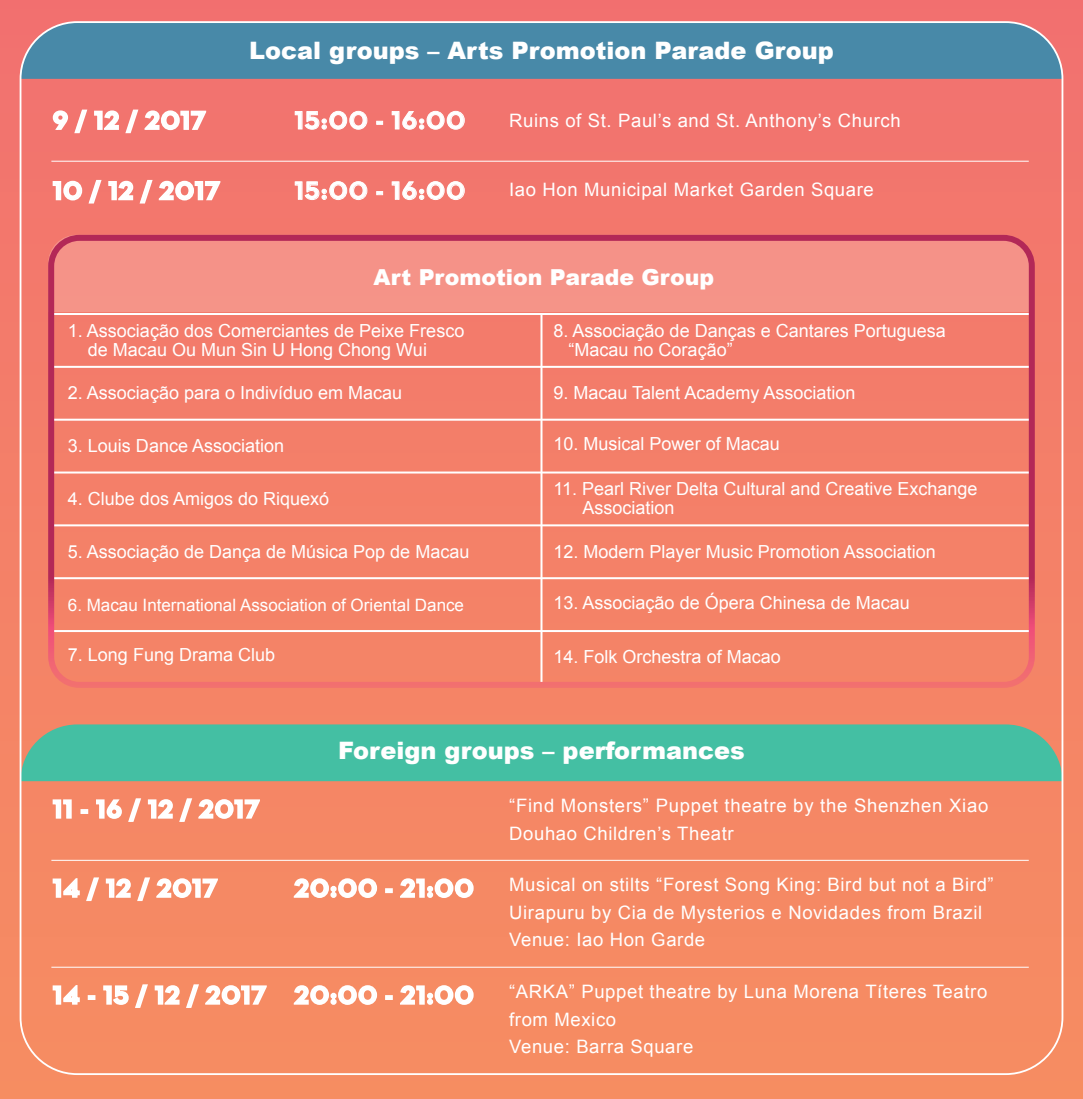
<style>
.page{position:relative;width:1083px;height:1099px;background:#fff}
.page>*{position:absolute;margin:0;border:0;box-sizing:border-box;transform-origin:0 0}
.t1{font:25.6px "Neutra Text Bold Alt";letter-spacing:.045em;color:#fff}
.t2{font:900 24px "Arial";color:#fff}
.t3{font:900 22px "Arial";color:#fff}
.t4{font:18.4px/27.8px "Arial";letter-spacing:.035em;color:#fff}
.t5{font:18px/19px "Arial";color:#fff}
.t6{font:17px "Arial";color:#fff}
</style>
<div class="page">
<div style="left:0;top:0;width:1082px;height:1098px;background:linear-gradient(to bottom,#f17473,#f69266)"></div>
<svg style="left:52px;top:983px;width:29px;height:22px"></svg>
<svg style="left:88px;top:994px;width:7px;height:5px"></svg>
<svg style="left:102px;top:983px;width:166px;height:25px"></svg>
<svg style="left:292px;top:983px;width:86px;height:22px"></svg>
<div style="left:385px;top:994px;width:8px;height:5px;border:2px solid #fff"></div>
<svg style="left:398px;top:983px;width:76px;height:22px"></svg>
<svg style="left:52px;top:109px;width:155px;height:25px"></svg>
<svg style="left:294px;top:110px;width:74px;height:20px"></svg>
<svg style="left:376px;top:121px;width:7px;height:4px"></svg>
<svg style="left:391px;top:110px;width:74px;height:20px"></svg>
<svg style="left:52px;top:179px;width:169px;height:26px"></svg>
<svg style="left:294px;top:181px;width:74px;height:19px"></svg>
<svg style="left:376px;top:191px;width:7px;height:4px"></svg>
<svg style="left:391px;top:180px;width:74px;height:20px"></svg>
<div style="left:21px;top:22px;width:1041px;height:57px;background:#4889a8"></div>
<div style="left:23px;top:724px;width:1037px;height:57px;background:#44bfa3"></div>
<svg style="left:52px;top:798px;width:21px;height:21px"></svg>
<div style="left:80px;top:808px;width:8px;height:5px;border:2px solid #fff"></div>
<svg style="left:95px;top:797px;width:166px;height:26px"></svg>
<svg style="left:52px;top:876px;width:167px;height:26px"></svg>
<svg style="left:292px;top:877px;width:86px;height:21px"></svg>
<div style="left:385px;top:887px;width:8px;height:5px;border:2px solid #fff"></div>
<svg style="left:398px;top:877px;width:76px;height:21px"></svg>
<svg style="left:48px;top:235px;width:986px;height:452px;background:#f28472"></svg>
<h2 class="t2" style="left:249px;top:33px;width:586px">Local groups – Arts Promotion Parade Group</h2>
<h1 class="t1" style="left:53px;top:104px;width:154px">9 / 12 / 2017</h1>
<h1 class="t1" style="left:294px;top:104px;width:172px">15:00 - 16:00</h1>
<p class="t4" style="left:509px;top:107px;width:393px">Ruins of St. Paul’s and St. Anthony’s Church</p>
<h1 class="t1" style="left:53px;top:175px;width:168px">10 / 12 / 2017</h1>
<h1 class="t1" style="left:294px;top:175px;width:172px">15:00 - 16:00</h1>
<p class="t4" style="left:509px;top:176px;width:366px">Iao Hon Municipal Market Garden Square</p>
<p class="t3" style="left:373px;top:261px;width:342px">Art Promotion Parade Group</p>
<p class="t5" style="left:88px;top:321px;width:378px;text-indent:-20px">1. Associação dos Comerciantes de Peixe Fresco de Macau Ou Mun Sin U Hong Chong Wui</p>
<p class="t5" style="left:68px;top:383px;width:336px">2. Associação para o Indivíduo em Macau</p>
<p class="t5" style="left:68px;top:436px;width:218px">3. Louis Dance Association</p>
<p class="t5" style="left:568px;top:321px;width:379px;text-indent:-15px">8. Associação de Danças e Cantares Portuguesa “Macau no Coração”</p>
<p class="t5" style="left:553px;top:383px;width:303px">9. Macau Talent Academy Association</p>
<p class="t5" style="left:553px;top:434px;width:228px">10. Musical Power of Macau</p>
<p class="t5" style="left:582px;top:479px;width:396px;text-indent:-29px">11. Pearl River Delta Cultural and Creative Exchange<br>Association</p>
<p class="t5" style="left:553px;top:542px;width:384px">12. Modern Player Music Promotion Association</p>
<p class="t5" style="left:553px;top:592px;width:358px">13. Associação de Ópera Chinesa de Macau</p>
<p class="t5" style="left:553px;top:646px;width:229px">14. Folk Orchestra of Macao</p>
<p class="t5" style="left:68px;top:489px;width:263px">4. Clube dos Amigos do Riquexó</p>
<p class="t5" style="left:68px;top:542px;width:403px">5. Associação de Dança de Música Pop de Macau</p>
<p class="t6" style="left:68px;top:593px;width:397px">6. Macau International Association of Oriental Dance</p>
<p class="t5" style="left:68px;top:644px;width:209px">7. Long Fung Drama Club</p>
<h2 class="t2" style="left:338px;top:732px;width:408px">Foreign groups – performances</h2>
<h1 class="t1" style="left:53px;top:792px;width:208px">11 - 16 / 12 / 2017</h1>
<p class="t4" style="left:509px;top:791px;width:480px">“Find Monsters” Puppet theatre by the Shenzhen Xiao<br>Douhao Children’s Theatr</p>
<h1 class="t1" style="left:53px;top:871px;width:166px">14 / 12 / 2017</h1>
<h1 class="t1" style="left:294px;top:871px;width:181px">20:00 - 21:00</h1>
<p class="t4" style="left:509px;top:870px;width:486px">Musical on stilts “Forest Song King: Bird but not a Bird”<br>Uirapuru by Cia de Mysterios e Novidades from Brazil<br>Venue: Iao Hon Garde</p>
<h1 class="t1" style="left:53px;top:978px;width:422px">14 - 15 / 12 / 2017 20:00 - 21:00</h1>
<p class="t4" style="left:509px;top:977px;width:479px">“ARKA” Puppet theatre by Luna Morena Títeres Teatro from Mexico<br>Venue: Barra Square</p>
</div>
